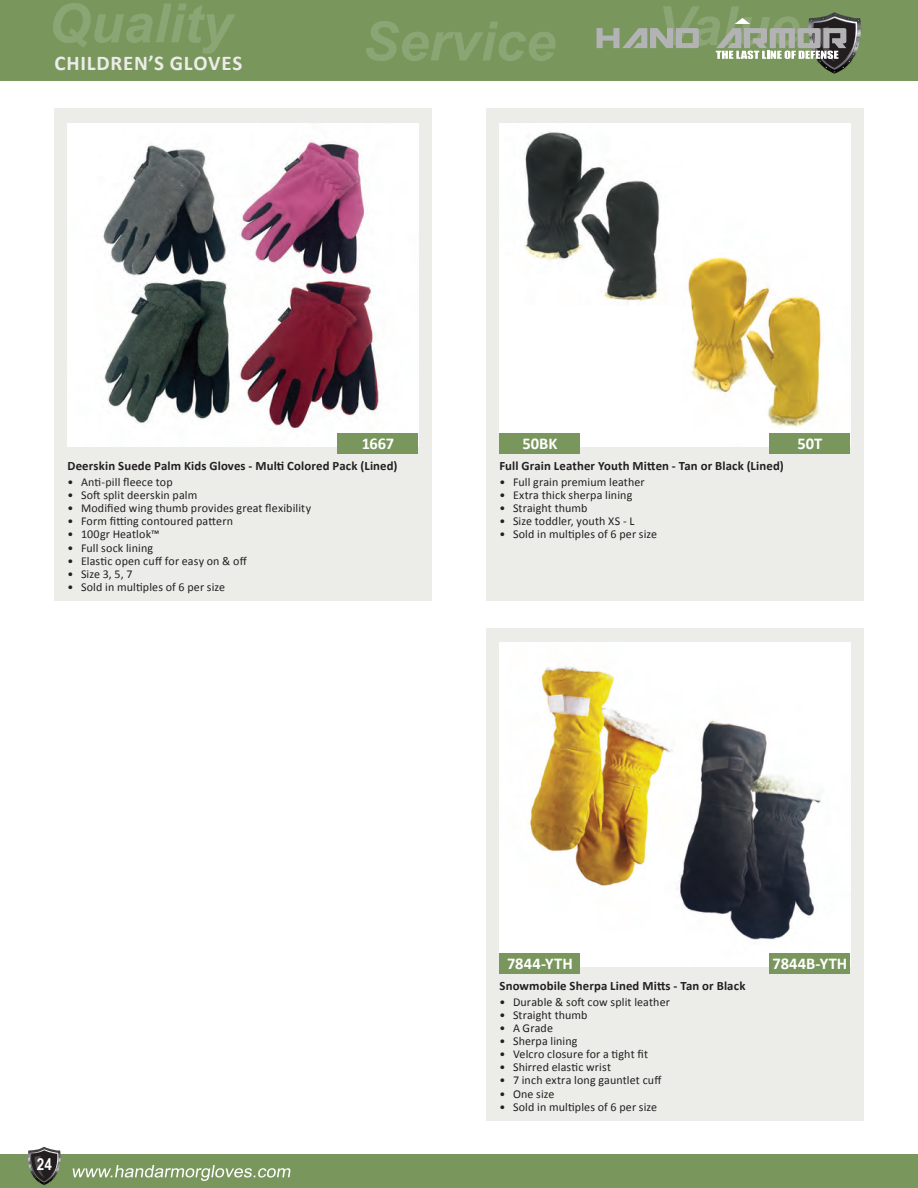
<style>
.page{position:relative;width:918px;height:1188px;background:#fff}
.page>*{position:absolute;margin:0;border:0;box-sizing:border-box;transform-origin:0 0}
.t1{font:700 21px "Calibri";letter-spacing:.04em;color:#ecede9}
.t2{font:700 16.5px "Calibri";letter-spacing:-.005em;color:#fff}
.t3{font:700 16.5px "Arial Narrow";color:#fff}
.t4{font:700 12.75px "Calibri";letter-spacing:.01em;color:#231f20}
.t5{font:12px "Calibri";letter-spacing:.01em;color:#231f20}
</style>
<div class="page">
<div style="left:54px;top:108px;width:378px;height:493px;background:#ecede9"></div>
<div style="left:486px;top:108px;width:378px;height:493px;background:#ecede9"></div>
<div style="left:486px;top:628px;width:378px;height:492px;background:#ecede9"></div>
<img style="left:68px;top:123px;width:350px;height:324px">
<img style="left:500px;top:123px;width:350px;height:324px">
<img style="left:500px;top:643px;width:350px;height:324px">
<div style="left:500px;top:434px;width:80px;height:20px;background:#79965c"></div>
<div style="left:500px;top:953px;width:80px;height:21px;background:#79965c"></div>
<div style="left:338px;top:434px;width:80px;height:20px;background:#79965c"></div>
<div style="left:770px;top:434px;width:80px;height:20px;background:#79965c"></div>
<div style="left:770px;top:953px;width:80px;height:21px;background:#79965c"></div>
<div style="left:0;top:0;width:918px;height:80px;background:#79965c"></div>
<div style="left:0;top:1154px;width:918px;height:34px;background:#79965c"></div>
<svg style="left:28px;top:1146px;width:33px;height:39px"></svg>
<svg style="left:73px;top:1165px;width:218px;height:16px"></svg>
<svg style="left:53px;top:3px;width:182px;height:51px"></svg>
<svg style="left:366px;top:21px;width:190px;height:40px"></svg>
<svg style="left:597px;top:6px;width:264px;height:68px"></svg>
<h1 class="t1" style="left:54px;top:48px;width:189px">CHILDREN’S GLOVES</h1>
<h1 class="t1" style="left:54px;top:48px;width:95px">HEADLINE</h1>
<h2 class="t2" style="left:362px;top:432px;width:34px">1667</h2>
<h2 class="t2" style="left:798px;top:432px;width:26px">50T</h2>
<h2 class="t2" style="left:523px;top:432px;width:36px">50BK</h2>
<p class="t4" style="left:68px;top:457px;width:332px">Deerskin Suede Palm Kids Gloves - Multi Colored Pack (Lined)</p>
<p class="t5" style="left:68px;top:474px;width:107px">• Anti-pill fleece top</p>
<p class="t5" style="left:68px;top:487px;width:131px">• Soft split deerskin palm</p>
<p class="t5" style="left:68px;top:500px;width:245px">• Modified wing thumb provides great flexibility</p>
<p class="t5" style="left:68px;top:513px;width:167px">• Form fitting contoured pattern</p>
<p class="t5" style="left:68px;top:526px;width:94px">• 100gr Heatlok™</p>
<p class="t5" style="left:68px;top:539px;width:87px">• Full sock lining</p>
<p class="t5" style="left:68px;top:552px;width:181px">• Elastic open cuff for easy on &amp; off</p>
<p class="t5" style="left:68px;top:565px;width:67px">• Size 3, 5, 7</p>
<p class="t5" style="left:68px;top:579px;width:159px">• Sold in multiples of 6 per size</p>
<p class="t4" style="left:500px;top:457px;width:286px">Full Grain Leather Youth Mitten - Tan or Black (Lined)</p>
<p class="t5" style="left:500px;top:474px;width:147px">• Full grain premium leather</p>
<p class="t5" style="left:500px;top:487px;width:134px">• Extra thick sherpa lining</p>
<p class="t5" style="left:500px;top:500px;width:90px">• Straight thumb</p>
<p class="t5" style="left:500px;top:513px;width:136px">• Size toddler, youth XS - L</p>
<p class="t5" style="left:500px;top:526px;width:159px">• Sold in multiples of 6 per size</p>
<h2 class="t3" style="left:37px;top:1152px;width:17px">24</h2>
<h2 class="t2" style="left:507px;top:952px;width:67px">7844-YTH</h2>
<p class="t4" style="left:500px;top:977px;width:247px">Snowmobile Sherpa Lined Mitts - Tan or Black</p>
<p class="t5" style="left:500px;top:993px;width:172px">• Durable &amp; soft cow split leather</p>
<p class="t5" style="left:500px;top:1006px;width:90px">• Straight thumb</p>
<p class="t5" style="left:500px;top:1020px;width:55px">• A Grade</p>
<p class="t5" style="left:500px;top:1033px;width:80px">• Sherpa lining</p>
<p class="t5" style="left:500px;top:1046px;width:150px">• Velcro closure for a tight fit</p>
<p class="t5" style="left:500px;top:1059px;width:113px">• Shirred elastic wrist</p>
<p class="t5" style="left:500px;top:1072px;width:164px">• 7 inch extra long gauntlet cuff</p>
<p class="t5" style="left:500px;top:1085px;width:57px">• One size</p>
<p class="t5" style="left:500px;top:1098px;width:159px">• Sold in multiples of 6 per size</p>
<h2 class="t2" style="left:773px;top:952px;width:76px">7844B-YTH</h2>
</div>
